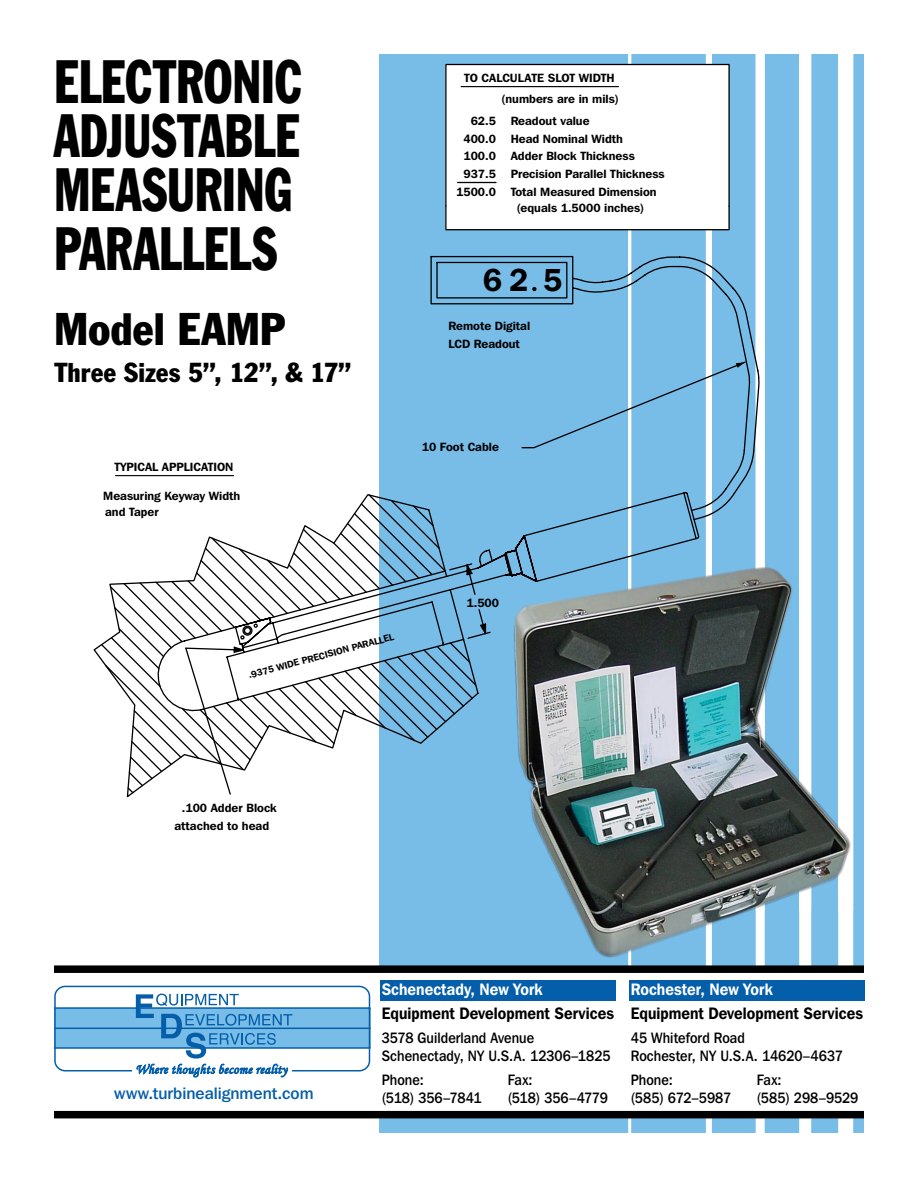
<style>
.page{position:relative;width:918px;height:1188px;background:#fff}
.page>*{position:absolute;margin:0;border:0;box-sizing:border-box;transform-origin:0 0}
.t1{font:condensed 60px/54px "Franklin Gothic BT";letter-spacing:-.005em;color:#000;text-align:justify;scale:.8 1}
.t2{font:condensed 45px "Franklin Gothic BT";color:#000}
.t3{font:600 31.65px "Franklin Gothic IT Cby BT";color:#000}
.t4{font:condensed 27px "Franklin Gothic BT";letter-spacing:-.005em;color:#000}
.t5{font:600 16.5px "Franklin Gothic IT Cby BT";letter-spacing:.005em;color:#000;scale:.9 1}
.t6{font:600 16.5px "Franklin Gothic IT Cby BT";letter-spacing:.005em;color:#fff;scale:.9 1}
.t7{font:500 16.5px "Franklin Gothic IT Cby BT";color:#045eaa}
.t8{font:500 15px/18px "Franklin Gothic IT Cby BT";letter-spacing:.005em;color:#000;scale:.9 1}
.t9{font:500 15px "Franklin Gothic IT Cby BT";letter-spacing:-.025em;color:#000;scale:.9 1}
.t10{font:600 11.85px/17.7px "Franklin Gothic IT Cby BT";color:#000}
.t11{font:600 9.45px "Franklin Gothic IT Cby BT";color:#000}
</style>
<div class="page">
<div style="left:380px;top:55px;width:484px;height:1078px;background:#78bde8"></div>
<div style="left:377px;top:970px;width:493px;height:145px;background:#fff"></div>
<div style="left:380px;top:980px;width:236px;height:20px;background:#045eaa"></div>
<hr style="left:628px;top:1113px;width:3px;height:34px;background:#fff">
<div style="left:706px;top:1113px;width:6px;height:34px;background:#fff"></div>
<div style="left:756px;top:1113px;width:9px;height:34px;background:#fff"></div>
<div style="left:799px;top:1113px;width:12px;height:34px;background:#fff"></div>
<div style="left:838px;top:1113px;width:15px;height:34px;background:#fff"></div>
<div style="left:54px;top:965px;width:810px;height:8px;background:#000"></div>
<div style="left:54px;top:1111px;width:810px;height:7px;background:#000"></div>
<div style="left:756px;top:47px;width:9px;height:864px;background:#fff"></div>
<div style="left:799px;top:47px;width:12px;height:864px;background:#fff"></div>
<div style="left:838px;top:47px;width:15px;height:864px;background:#fff"></div>
<div style="left:629px;top:980px;width:236px;height:20px;background:#045eaa"></div>
<div style="left:54px;top:1009px;width:316px;height:39px;background:#78bde8"></div>
<div style="left:54px;top:986px;width:316px;height:86px;border:2px solid #045eaa;border-radius:10px"></div>
<div style="left:133px;top:1061px;width:159px;height:18px;background:#fff"></div>
<hr style="left:54px;top:1007px;width:316px;height:2px;background:#045eaa">
<hr style="left:54px;top:1028px;width:316px;height:1px;background:#045eaa">
<hr style="left:54px;top:1047px;width:316px;height:2px;background:#045eaa">
<svg style="left:136px;top:994px;width:156px;height:83px"></svg>
<svg style="left:100px;top:64px;width:660px;height:731px"></svg>
<hr style="left:461px;top:86px;width:157px;height:1px;background:#000">
<div style="left:445px;top:205px;width:285px;height:25px;border:1px solid #000"></div>
<svg style="left:521px;top:360px;width:226px;height:89px"></svg>
<img style="left:507px;top:562px;width:347px;height:401px">
<h1 class="t1" style="left:54px;top:52px;width:312px">ELECTRONIC ADJUSTABLE MEASURING</h1>
<h1 class="t1" style="left:54px;top:220px;width:281px">PARALLELS</h1>
<h2 class="t2" style="left:54px;top:299px;width:233px">MODEL EAMP</h2>
<h3 class="t4" style="left:54px;top:355px;width:299px">THREE SIZES 5”, 12”, &amp; 17”</h3>
<p class="t10" style="left:114px;top:458px;width:121px">TYPICAL APPLICATION</p>
<p class="t10" style="left:103px;top:488px;width:139px;line-height:15.5px">Measuring Keyway Width and Taper</p>
<p class="t10" style="left:502px;top:67px;width:119px;line-height:20.9px;text-indent:-38px">TO CALCULATE SLOT WIDTH (numbers are in mils)</p>
<p class="t10" style="left:456px;top:112px;width:41px;text-align:right">62.5<br>400.0<br>100.0<br>937.5<br>1500.0</p>
<p class="t10" style="left:511px;top:112px;width:156px">Readout value<br>Head Nominal Width<br>Adder Block Thickness<br>Precision Parallel Thickness</p>
<p class="t10" style="left:511px;top:183px;width:148px;line-height:16.2px;text-align:center">Total Measured Dimension (equals 1.5000 inches)</p>
<h3 class="t3" style="left:483px;top:259px;width:47px">62</h3>
<h3 class="t3" style="left:543px;top:259px;width:21px">5</h3>
<p class="t10" style="left:449px;top:317px;width:83px">Remote Digital<br>LCD Readout</p>
<p class="t10" style="left:422px;top:438px;width:79px">10 Foot Cable</p>
<p class="t11" style="left:247px;top:670px;width:152px;rotate:-15deg">.9375 WIDE PRECISION PARALLEL</p>
<p class="t10" style="left:467px;top:594px;width:34px">1.500</p>
<p class="t10" style="left:182px;top:799px;width:96px">.100 Adder Block</p>
<p class="t10" style="left:174px;top:817px;width:96px">attached to head</p>
<h3 class="t6" style="left:382px;top:979px;width:180px">Schenectady, New York</h3>
<h3 class="t5" style="left:382px;top:1003px;width:260px">Equipment Development Services</h3>
<p class="t8" style="left:382px;top:1029px;width:256px">3578 Guilderland Avenue<br>Schenectady, NY U.S.A. 12306–1825</p>
<p class="t8" style="left:382px;top:1071px;width:48px">Phone:</p>
<p class="t8" style="left:508px;top:1071px;width:29px">Fax:</p>
<p class="t8" style="left:382px;top:1089px;width:112px">(518) 356–7841</p>
<p class="t9" style="left:508px;top:1089px;width:113px">(518) 356–4779</p>
<h3 class="t6" style="left:631px;top:979px;width:159px">Rochester, New York</h3>
<h3 class="t5" style="left:631px;top:1003px;width:260px">Equipment Development Services</h3>
<p class="t8" style="left:631px;top:1029px;width:237px">45 Whiteford Road<br>Rochester, NY U.S.A. 14620–4637</p>
<p class="t8" style="left:631px;top:1071px;width:48px">Phone:</p>
<p class="t8" style="left:757px;top:1071px;width:29px">Fax:</p>
<h3 class="t7" style="left:114px;top:1083px;width:201px">www.turbinealignment.com</h3>
<p class="t8" style="left:631px;top:1089px;width:113px">(585) 672–5987</p>
<p class="t8" style="left:757px;top:1089px;width:115px">(585) 298–9529</p>
</div>
